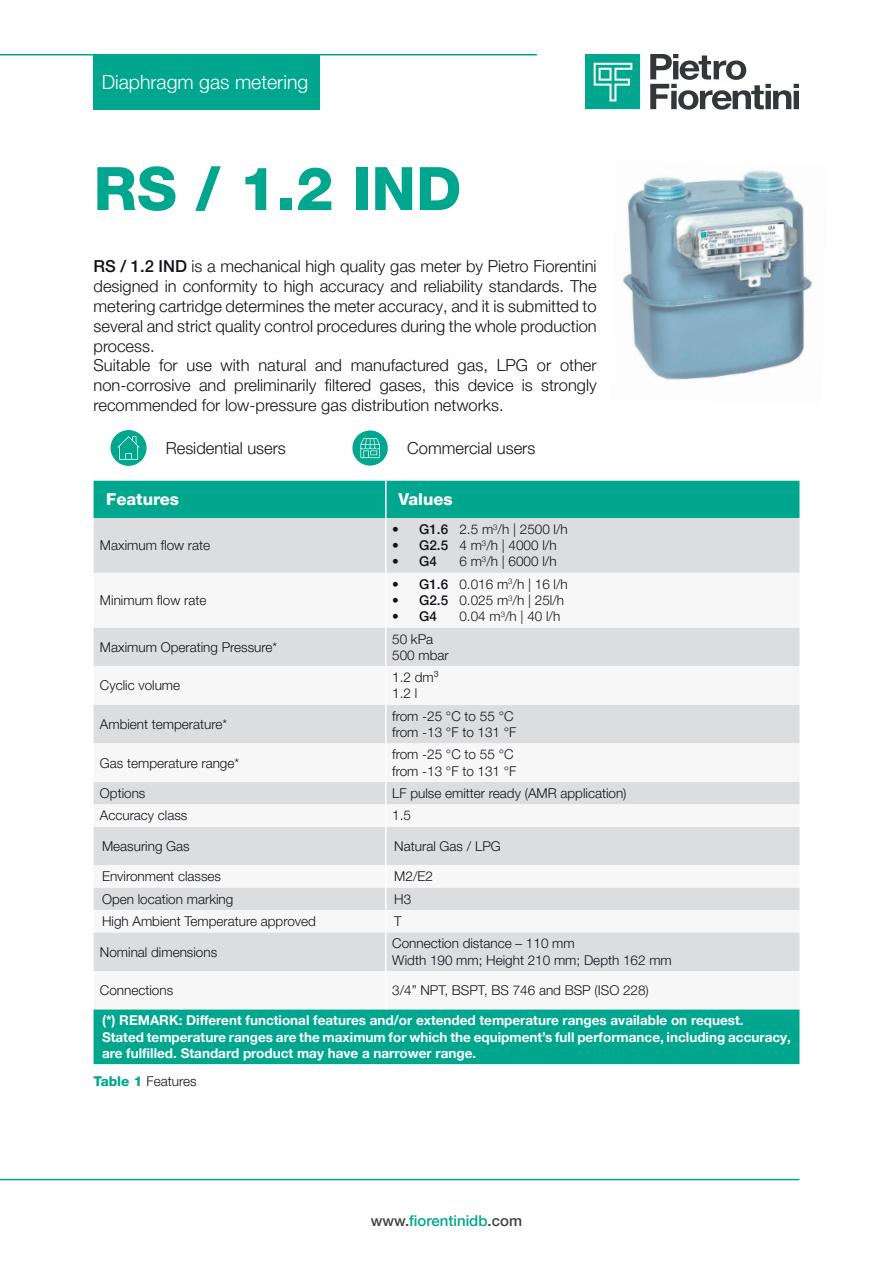
<style>
.page{position:relative;width:893px;height:1263px;background:#fff}
.page>*{position:absolute;margin:0;border:0;box-sizing:border-box;transform-origin:0 0}
.t1{font:800 60px "Helvetica Neue LT Pro";color:#00a78e}
.t2{font:300 19.5px "Helvetica Neue LT Pro";color:#fff}
.t3{font:300 16.5px/19.8px "Helvetica Neue LT Pro";color:#121418}
.t4{font:800 16.5px "Helvetica Neue LT Pro";color:#fff}
.t5{font:500 15px "Helvetica Neue LT Pro";color:#00a78e}
.t6{font:300 13.5px/16.2px "Helvetica Neue LT Pro";color:#121418}
.t7{font:700 13.5px/16.2px "Helvetica Neue LT Pro";color:#fff}
.t8{font:500 13.5px "Helvetica Neue LT Pro";color:#121418}
.s1{font-weight:500}
.s2{font-weight:800;color:#00a78e}
.s3{color:#414243}
</style>
<div class="page">
<hr style="left:0;top:54px;width:537px;height:2px;background:#00a78e">
<hr style="left:0;top:1179px;width:799px;height:1px;background:#00a78e">
<svg style="left:650px;top:54px;width:149px;height:56px"></svg>
<svg style="left:585px;top:54px;width:55px;height:55px;background:#25b39e"></svg>
<div style="left:94px;top:55px;width:226px;height:55px;background:#00a78e"></div>
<div style="left:111px;top:430px;width:36px;height:36px;background:#00a78e;border-radius:50%"></div>
<svg style="left:118px;top:436px;width:22px;height:24px"></svg>
<div style="left:352px;top:430px;width:36px;height:36px;background:#00a78e;border-radius:50%"></div>
<svg style="left:360px;top:438px;width:20px;height:20px"></svg>
<div style="left:94px;top:481px;width:705px;height:583px;background:#00a78e"></div>
<div style="left:94px;top:518px;width:705px;height:55px;background:#dcdddf"></div>
<svg style="left:94px;top:573px;width:705px;height:436px"></svg>
<hr style="left:385px;top:518px;width:2px;height:55px;background:#fff">
<hr style="left:385px;top:573px;width:2px;height:55px;background:#fff">
<hr style="left:385px;top:628px;width:2px;height:38px;background:#fff">
<hr style="left:385px;top:666px;width:2px;height:39px;background:#fff">
<hr style="left:385px;top:705px;width:2px;height:38px;background:#fff">
<hr style="left:385px;top:743px;width:2px;height:39px;background:#fff">
<hr style="left:385px;top:782px;width:2px;height:22px;background:#fff">
<hr style="left:385px;top:804px;width:2px;height:23px;background:#fff">
<hr style="left:385px;top:827px;width:2px;height:38px;background:#fff">
<hr style="left:385px;top:865px;width:2px;height:22px;background:#fff">
<hr style="left:385px;top:887px;width:2px;height:23px;background:#fff">
<hr style="left:385px;top:910px;width:2px;height:22px;background:#fff">
<hr style="left:385px;top:932px;width:2px;height:39px;background:#fff">
<hr style="left:385px;top:971px;width:2px;height:38px;background:#fff">
<hr style="left:385px;top:481px;width:2px;height:37px;background:#fff">
<img style="left:623px;top:170px;width:189px;height:210px">
<h2 class="t2" style="left:102px;top:70px;width:208px">Diaphragm gas metering</h2>
<h1 class="t1" style="left:94px;top:153px;width:369px">RS / 1.2 IND</h1>
<p class="t3" style="left:94px;top:256px;width:505px"><span class="s1">RS / 1.2 IND</span> is a mechanical high quality gas meter by Pietro Fiorentini designed in conformity to high accuracy and reliability standards. The metering cartridge determines the meter accuracy, and it is submitted to several and strict quality control procedures during the whole production process.<br>Suitable for use with natural and manufactured gas, LPG or other non-corrosive and preliminarily filtered gases, this device is strongly recommended for low-pressure gas distribution networks.</p>
<p class="t3" style="left:166px;top:438px;width:122px">Residential users</p>
<p class="t3" style="left:407px;top:438px;width:130px">Commercial users</p>
<p class="t4" style="left:106px;top:490px;width:74px">Features</p>
<p class="t4" style="left:399px;top:490px;width:56px">Values</p>
<p class="t6" style="left:100px;top:537px;width:112px">Maximum flow rate</p>
<p class="t6" style="left:392px;top:521px;width:177px"><span class="s1">• G1.6</span> 2.5 m<sup>3</sup>/h | 2500 l/h</p>
<p class="t6" style="left:392px;top:537px;width:166px"><span class="s1">• G2.5</span> 4 m<sup>3</sup>/h | 4000 l/h</p>
<p class="t8" style="left:392px;top:553px;width:46px">• G4</p>
<p class="t6" style="left:459px;top:553px;width:99px">6 m<sup>3</sup>/h | 6000 l/h</p>
<p class="t6" style="left:100px;top:592px;width:108px">Minimum flow rate</p>
<p class="t6" style="left:392px;top:576px;width:177px"><span class="s1">• G1.6</span> 0.016 m<sup>3</sup>/h | 16 l/h</p>
<p class="t6" style="left:392px;top:592px;width:173px"><span class="s1">• G2.5</span> 0.025 m<sup>3</sup>/h | 25l/h</p>
<p class="t8" style="left:392px;top:608px;width:46px">• G4</p>
<p class="t6" style="left:459px;top:608px;width:102px">0.04 m<sup>3</sup>/h | 40 l/h</p>
<p class="t6" style="left:100px;top:638px;width:179px">Maximum Operating Pressure*</p>
<p class="t6" style="left:392px;top:630px;width:58px">50 kPa<br>500 mbar</p>
<p class="t6" style="left:100px;top:677px;width:82px">Cyclic volume</p>
<p class="t6" style="left:392px;top:669px;width:48px">1.2 dm³<br>1.2 l</p>
<p class="t6" style="left:100px;top:716px;width:129px">Ambient temperature*</p>
<p class="t6" style="left:392px;top:708px;width:126px">from -25 °C to 55 °C from -13 °F to 131 °F</p>
<p class="t6" style="left:100px;top:754px;width:141px">Gas temperature range*</p>
<p class="t6" style="left:392px;top:746px;width:126px">from -25 °C to 55 °C from -13 °F to 131 °F</p>
<p class="t6" style="left:100px;top:785px;width:47px">Options</p>
<p class="t6" style="left:392px;top:785px;width:236px">LF pulse emitter ready (AMR application)</p>
<p class="t6" style="left:100px;top:807px;width:89px">Accuracy class</p>
<p class="t6" style="left:392px;top:807px;width:20px">1.5</p>
<p class="t6" style="left:102px;top:838px;width:89px">Measuring Gas</p>
<p class="t6" style="left:394px;top:838px;width:108px">Natural Gas / LPG</p>
<p class="t6" style="left:102px;top:868px;width:121px">Environment classes</p>
<p class="t6" style="left:394px;top:868px;width:40px">M2/E2</p>
<p class="t6" style="left:102px;top:890px;width:133px">Open location marking</p>
<p class="t6" style="left:394px;top:890px;width:19px">H3</p>
<p class="t6" style="left:102px;top:913px;width:215px">High Ambient Temperature approved</p>
<p class="t6" style="left:394px;top:913px;width:9px">T</p>
<p class="t6" style="left:100px;top:943px;width:119px">Nominal dimensions</p>
<p class="t6" style="left:392px;top:935px;width:281px">Connection distance – 110 mm<br>Width 190 mm; Height 210 mm; Depth 162 mm</p>
<p class="t6" style="left:100px;top:982px;width:75px">Connections</p>
<p class="t6" style="left:392px;top:982px;width:258px">3/4” NPT, BSPT, BS 746 and BSP (ISO 228)</p>
<p class="t7" style="left:102px;top:1012px;width:690px">(*) REMARK: Different functional features and/or extended temperature ranges available on request.<br>Stated temperature ranges are the maximum for which the equipment’s full performance, including accuracy, are fulfilled. Standard product may have a narrower range.</p>
<p class="t6" style="left:94px;top:1073px;width:105px"><span class="s2">Table 1</span> Features</p>
<p class="t5" style="left:371px;top:1211px;width:153px"><span class="s3">www.</span>fiorentinidb<span class="s3">.com</span></p>
</div>
